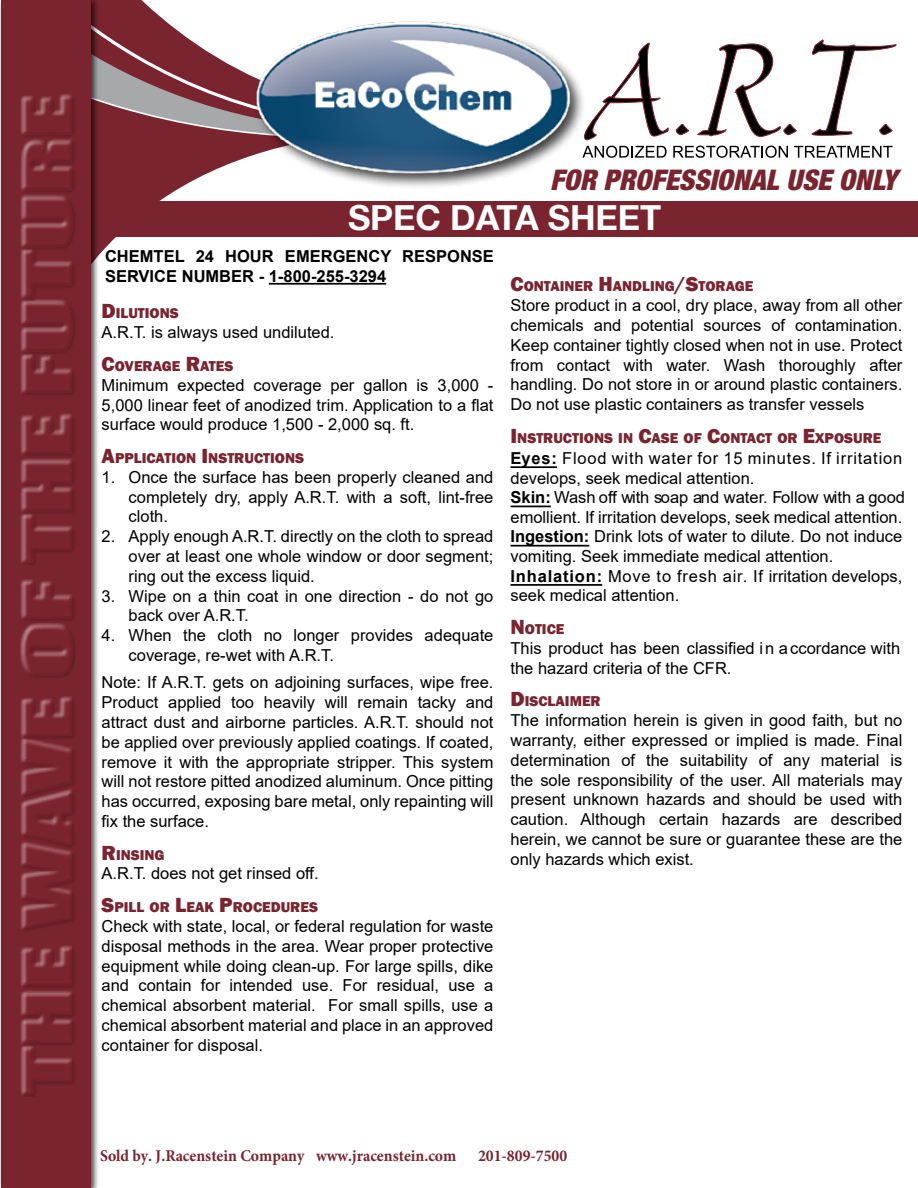
<style>
.page{position:relative;width:918px;height:1188px;background:#fff}
.page>*{position:absolute;margin:0;border:0;box-sizing:border-box;transform-origin:0 0}
.t1{font:700 34.5px "Helvetica 75";letter-spacing:-.005em;color:#fefefe}
.t2{font:italic 900 condensed 28.5px "Helvetica Neue LT Std";color:#79242f}
.t3{font:16.5px/19.8px "Arial";color:#000;text-align:justify}
.t4{font:700 16.5px/19.8px "Arial";color:#000}
.t5{font:700 16.5px "Minion Pro";color:#79242f;scale:.95 1}
.t6{font:800 14.7px "Franklin Gothic";color:#79242f}
.s1{font-size:21px}
.s2{font-weight:700}
</style>
<div class="page">
<hr style="left:269px;top:283px;width:117px;height:2px;background:#000">
<hr style="left:511px;top:584px;width:91px;height:2px;background:#000">
<hr style="left:511px;top:545px;width:78px;height:2px;background:#000">
<hr style="left:511px;top:506px;width:40px;height:1px;background:#000">
<hr style="left:511px;top:466px;width:46px;height:2px;background:#000">
<svg style="left:586px;top:39px;width:311px;height:119px"></svg>
<div style="left:91px;top:201px;width:827px;height:35px;background:#79242f"></div>
<svg style="left:115px;top:180px;width:254px;height:105px"></svg>
<svg style="left:115px;top:0;width:137px;height:180px;fill:#79242f"></svg>
<div style="left:252px;top:19px;width:334px;height:170px;background:#000;opacity:.75"></div>
<img style="left:254px;top:19px;width:317px;height:156px">
<div style="left:2px;top:0;width:89px;height:1188px;background:#79242f"></div>
<div style="left:0;top:0;width:115px;height:1129px;background:#fff;opacity:.2"></div>
<div style="left:21px;top:95px;width:55px;height:1002px;background:#d1d3d4;opacity:.75"></div>
<h2 class="t2" style="left:550px;top:162px;width:348px">FOR PROFESSIONAL USE ONLY</h2>
<h1 class="t1" style="left:348px;top:197px;width:315px">SPEC DATA SHEET</h1>
<p class="t4" style="left:105px;top:247px;width:390px">CHEMTEL 24 HOUR EMERGENCY RESPONSE<br>SERVICE NUMBER - 1-800-255-3294</p>
<p class="t6" style="left:102px;top:304px;width:79px"><span class="s1">D</span>ILUTIONS</p>
<p class="t3" style="left:102px;top:322px;width:234px">A.R.T. is always used undiluted.</p>
<p class="t6" style="left:102px;top:357px;width:133px"><span class="s1">C</span>OVERAGE <span class="s1">R</span>ATES</p>
<p class="t3" style="left:102px;top:375px;width:393px">Minimum expected coverage per gallon is 3,000 - 5,000 linear feet of anodized trim. Application to a flat surface would produce 1,500 - 2,000 sq. ft.</p>
<p class="t6" style="left:102px;top:449px;width:204px"><span class="s1">A</span>PPLICATION <span class="s1">I</span> NSTRUCTIONS</p>
<p class="t3" style="left:129px;top:467px;width:366px;text-indent:-27px">1. Once the surface has been properly cleaned and completely dry, apply A.R.T. with a soft, lint-free cloth.</p>
<p class="t3" style="left:129px;top:526px;width:366px;text-indent:-27px">2. Apply enough A.R.T. directly on the cloth to spread over at least one whole window or door segment; ring out the excess liquid.</p>
<p class="t3" style="left:129px;top:586px;width:366px;text-indent:-27px">3. Wipe on a thin coat in one direction - do not go back over A.R.T.</p>
<p class="t3" style="left:129px;top:625px;width:366px;text-indent:-27px">4. When the cloth no longer provides adequate coverage, re-wet with A.R.T.</p>
<p class="t3" style="left:102px;top:673px;width:393px">Note: If A.R.T. gets on adjoining surfaces, wipe free.<br>Product applied too heavily will remain tacky and attract dust and airborne particles. A.R.T. should not be applied over previously applied coatings. If coated, remove it with the appropriate stripper. This system will not restore pitted anodized aluminum. Once pitting has occurred, exposing bare metal, only repainting will fix the surface.</p>
<p class="t6" style="left:102px;top:845px;width:65px"><span class="s1">R</span>INSING</p>
<p class="t3" style="left:102px;top:864px;width:219px">A.R.T. does not get rinsed off.</p>
<p class="t6" style="left:102px;top:898px;width:218px"><span class="s1">S</span>PILL OR <span class="s1">L</span>EAK <span class="s1">P</span>ROCEDURES</p>
<p class="t3" style="left:102px;top:916px;width:393px">Check with state, local, or federal regulation for waste disposal methods in the area. Wear proper protective equipment while doing clean-up. For large spills, dike and contain for intended use. For residual, use a chemical absorbent material. For small spills, use a chemical absorbent material and place in an approved container for disposal.</p>
<p class="t6" style="left:511px;top:277px;width:244px"><span class="s1">C</span>ONTAINER <span class="s1">H</span>ANDLING<span class="s1">/S</span>TORAGE</p>
<p class="t3" style="left:511px;top:295px;width:393px">Store product in a cool, dry place, away from all other chemicals and potential sources of contamination.<br>Keep container tightly closed when not in use. Protect from contact with water. Wash thoroughly after handling. Do not store in or around plastic containers.<br>Do not use plastic containers as transfer vessels</p>
<p class="t6" style="left:511px;top:429px;width:372px"><span class="s1">I</span>NSTRUCTIONS IN <span class="s1">C</span>ASE OF <span class="s1">C</span>ONTACT OR <span class="s1">E</span>XPOSURE</p>
<p class="t3" style="left:511px;top:448px;width:396px;text-align:left"><span class="s2">Eyes:</span> Flood with water for 15 minutes. If irritation develops, seek medical attention.<br><span class="s2">Skin:</span> Wash off with soap and water. Follow with a good emollient. If irritation develops, seek medical attention.<br><span class="s2">Ingestion:</span> Drink lots of water to dilute. Do not induce vomiting. Seek immediate medical attention.<br><span class="s2">Inhalation:</span> Move to fresh air. If irritation develops, seek medical attention.</p>
<p class="t6" style="left:511px;top:620px;width:55px"><span class="s1">N</span>OTICE</p>
<p class="t3" style="left:511px;top:638px;width:391px">This product has been classified in accordance with the hazard criteria of the CFR.</p>
<p class="t6" style="left:511px;top:692px;width:92px"><span class="s1">D</span>ISCLAIMER</p>
<p class="t3" style="left:511px;top:710px;width:393px">The information herein is given in good faith, but no warranty, either expressed or implied is made. Final determination of the suitability of any material is the sole responsibility of the user. All materials may present unknown hazards and should be used with caution. Although certain hazards are described herein, we cannot be sure or guarantee these are the only hazards which exist.</p>
<p class="t5" style="left:100px;top:1144px;width:377px">Sold by. J.Racenstein Company www.jracenstein.com</p>
<p class="t5" style="left:478px;top:1144px;width:95px">201-809-7500</p>
</div>
